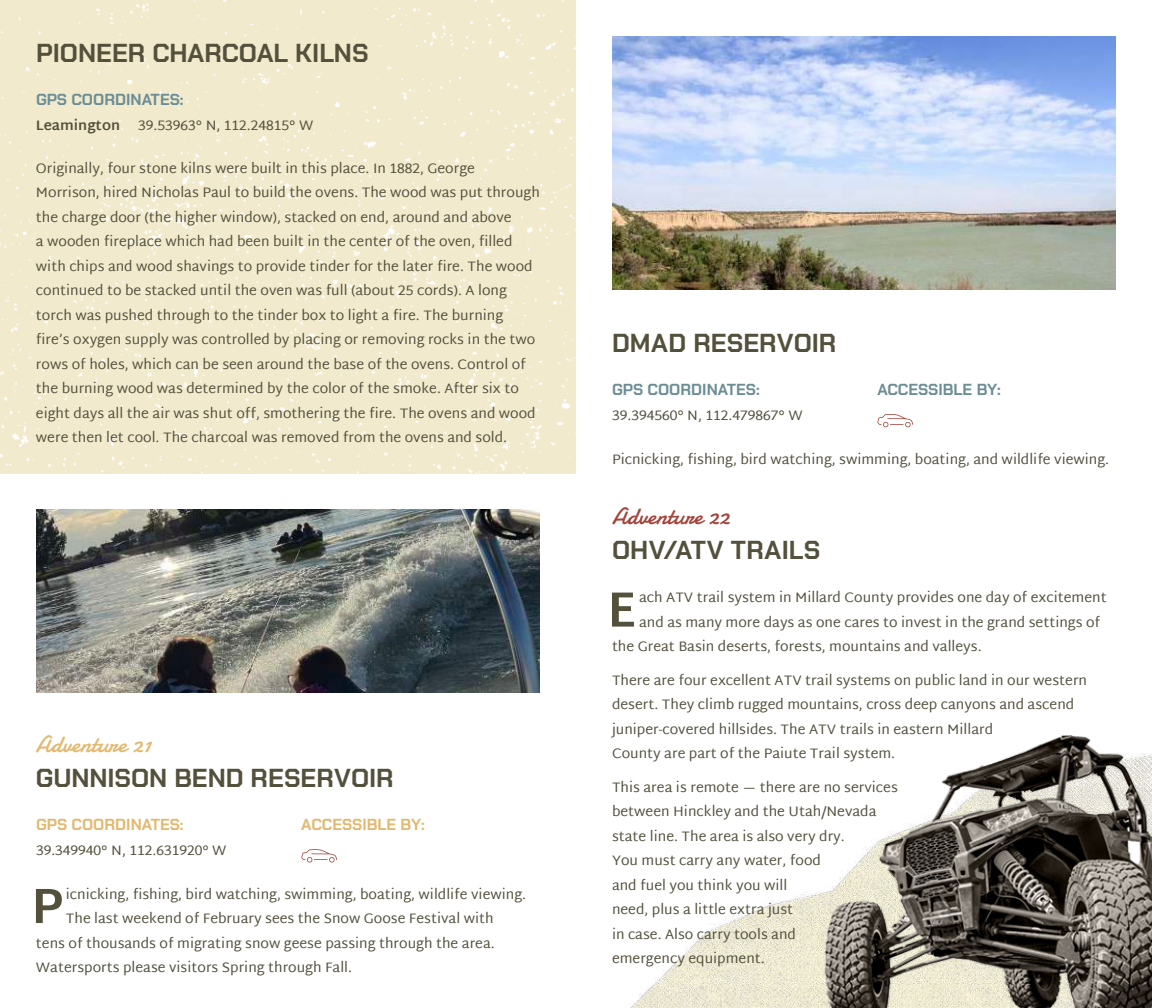
<style>
.page{position:relative;width:1152px;height:1008px;background:#fff}
.page>*{position:absolute;margin:0;border:0;box-sizing:border-box;transform-origin:0 0}
.t1{font:700 50px "Martel Sans";color:#53503c}
.t2{font:700 26px "Chakra Petch";color:#53503c}
.t3{font:24px "Damion";color:#a3453c}
.t4{font:24px "Damion";color:#e3b86f}
.t5{font:700 16px "Chakra Petch";color:#6b8d95}
.t6{font:700 16px "Chakra Petch";color:#e3b86f}
.t7{font:14px/24.4px "Martel Sans";color:#53503c}
.t8{font:700 14px "Martel Sans";color:#53503c}
</style>
<div class="page">
<img style="left:36px;top:510px;width:504px;height:182px">
<img style="left:629px;top:892px;width:195px;height:116px">
<img style="left:612px;top:36px;width:504px;height:254px">
<img style="left:824px;top:735px;width:328px;height:273px">
<div style="left:0;top:0;width:576px;height:474px;background:#f2eacd"></div>
<svg style="left:301px;top:849px;width:36px;height:13px"></svg>
<svg style="left:877px;top:414px;width:36px;height:13px"></svg>
<h2 class="t2" style="left:36px;top:38px;width:334px">PIONEER CHARCOAL KILNS</h2>
<p class="t5" style="left:36px;top:90px;width:149px">GPS COORDINATES:</p>
<p class="t8" style="left:36px;top:117px;width:86px">Leamington</p>
<p class="t7" style="left:138px;top:113px;width:177px">39.53963° N, 112.24815° W</p>
<p class="t7" style="left:36px;top:156px;width:505px">Originally, four stone kilns were built in this place. In 1882, George Morrison, hired Nicholas Paul to build the ovens. The wood was put through the charge door (the higher window), stacked on end, around and above<br>a wooden fireplace which had been built in the center of the oven, filled with chips and wood shavings to provide tinder for the later fire. The wood continued to be stacked until the oven was full (about 25 cords). A long torch was pushed through to the tinder box to light a fire. The burning fire’s oxygen supply was controlled by placing or removing rocks in the two rows of holes, which can be seen around the base of the ovens. Control of the burning wood was determined by the color of the smoke. After six to eight days all the air was shut off, smothering the fire. The ovens and wood were then let cool. The charcoal was removed from the ovens and sold.</p>
<h3 class="t4" style="left:36px;top:728px;width:117px">Adventure 21</h3>
<h2 class="t2" style="left:36px;top:763px;width:359px">GUNNISON BEND RESERVOIR</h2>
<p class="t6" style="left:36px;top:815px;width:149px">GPS COORDINATES:</p>
<p class="t7" style="left:36px;top:838px;width:192px">39.349940° N, 112.631920° W</p>
<p class="t6" style="left:301px;top:815px;width:125px">ACCESSIBLE BY:</p>
<h1 class="t1" style="left:31px;top:876px;width:34px">P</h1>
<p class="t7" style="left:66px;top:881px;width:462px">icnicking, fishing, bird watching, swimming, boating, wildlife viewing.</p>
<p class="t7" style="left:66px;top:906px;width:429px">The last weekend of February sees the Snow Goose Festival with</p>
<p class="t7" style="left:36px;top:930px;width:460px">tens of thousands of migrating snow geese passing through the area.</p>
<p class="t7" style="left:36px;top:955px;width:318px">Watersports please visitors Spring through Fall.</p>
<h2 class="t2" style="left:612px;top:328px;width:226px">DMAD RESERVOIR</h2>
<p class="t5" style="left:612px;top:380px;width:149px">GPS COORDINATES:</p>
<p class="t7" style="left:612px;top:403px;width:192px">39.394560° N, 112.479867° W</p>
<p class="t5" style="left:877px;top:380px;width:125px">ACCESSIBLE BY:</p>
<p class="t7" style="left:612px;top:447px;width:499px">Picnicking, fishing, bird watching, swimming, boating, and wildlife viewing.</p>
<h3 class="t3" style="left:612px;top:500px;width:119px">Adventure 22</h3>
<h2 class="t2" style="left:612px;top:535px;width:210px">OHV/ATV TRAILS</h2>
<h1 class="t1" style="left:607px;top:580px;width:31px">E</h1>
<p class="t7" style="left:639px;top:585px;width:469px">ach ATV trail system in Millard County provides one day of excitement</p>
<p class="t7" style="left:639px;top:610px;width:463px">and as many more days as one cares to invest in the grand settings of</p>
<p class="t7" style="left:612px;top:634px;width:371px">the Great Basin deserts, forests, mountains and valleys.</p>
<p class="t7" style="left:612px;top:668px;width:477px">There are four excellent ATV trail systems on public land in our western desert. They climb rugged mountains, cross deep canyons and ascend juniper-covered hillsides. The ATV trails in eastern Millard<br>County are part of the Paiute Trail system.</p>
<p class="t7" style="left:612px;top:775px;width:287px">This area is remote — there are no services between Hinckley and the Utah/Nevada state line. The area is also very dry.<br>You must carry any water, food<br>and fuel you think you will<br>need, plus a little extra just<br>in case. Also carry tools and<br>emergency equipment.</p>
</div>
